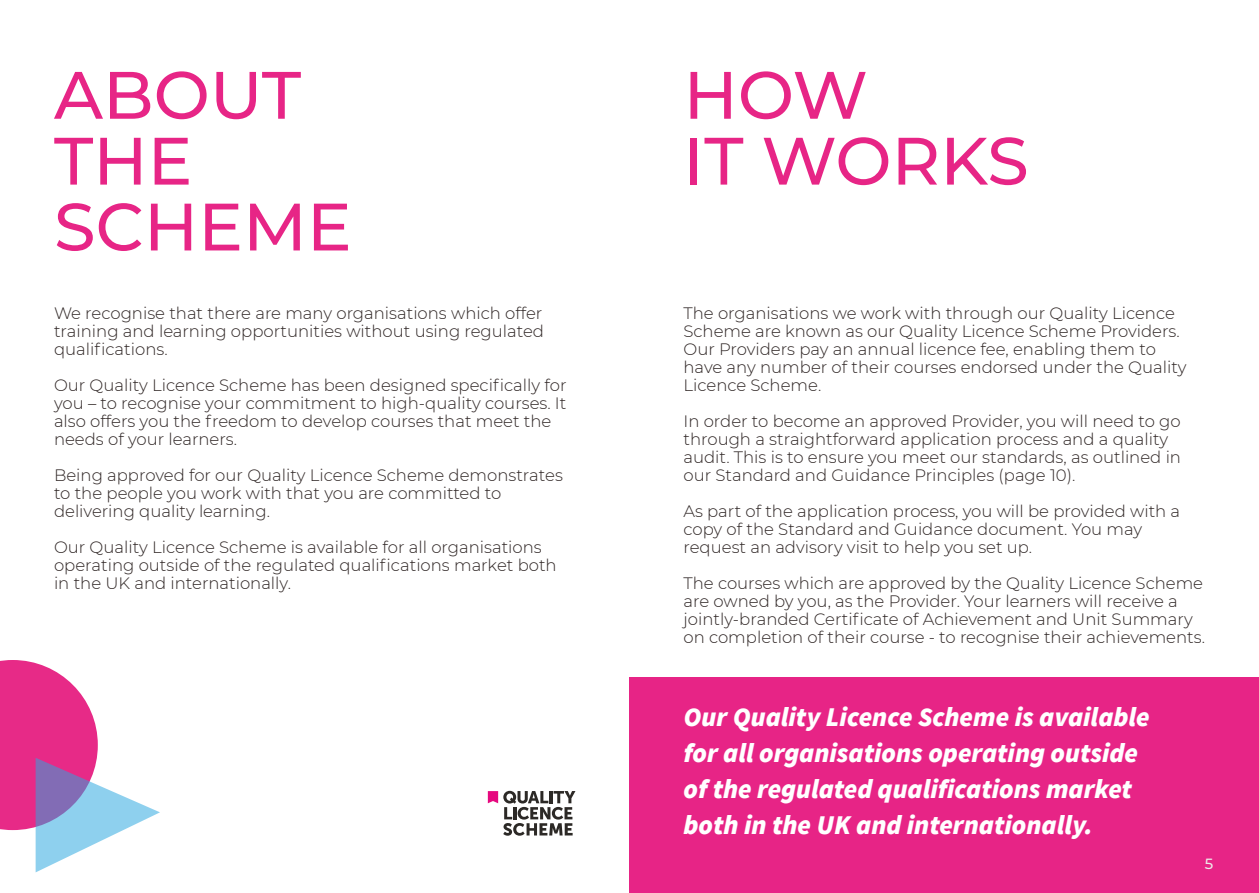
<style>
.page{position:relative;width:1259px;height:893px;background:#fff}
.page>*{position:absolute;margin:0;border:0;box-sizing:border-box;transform-origin:0 0}
.t1{font:500 66.9px/65.8px "Montserrat";color:#e72586}
.t2{font:italic 900 27px/36px "Source Sans Pro";color:#fff}
.t3{font:300 16.5px/18px "Montserrat";color:#2e2524}
.t4{font:500 14.7px "Montserrat";color:#ece9e9}
</style>
<div class="page">
<div style="left:629px;top:677px;width:630px;height:216px;background:#e72486"></div>
<svg style="left:488px;top:791px;width:87px;height:45px"></svg>
<svg style="left:0;top:660px;width:160px;height:212px"></svg>
<h1 class="t1" style="left:54px;top:59px;width:299px">ABOUT<br>THE<br>SCHEME</h1>
<p class="t3" style="left:54px;top:304px;width:491px;text-align:justify">We recognise that there are many organisations which offer training and learning opportunities without using regulated qualifications.</p>
<p class="t3" style="left:54px;top:376px;width:514px">Our Quality Licence Scheme has been designed specifically for you – to recognise your commitment to high-quality courses. It also offers you the freedom to develop courses that meet the needs of your learners.</p>
<p class="t3" style="left:54px;top:466px;width:510px">Being approved for our Quality Licence Scheme demonstrates to the people you work with that you are committed to delivering quality learning.</p>
<p class="t3" style="left:54px;top:538px;width:504px">Our Quality Licence Scheme is available for all organisations operating outside of the regulated qualifications market both in the UK and internationally.</p>
<h1 class="t1" style="left:683px;top:59px;width:347px">HOW<br>IT WORKS</h1>
<p class="t3" style="left:683px;top:304px;width:504px">The organisations we work with through our Quality Licence Scheme are known as our Quality Licence Scheme Providers.<br>Our Providers pay an annual licence fee, enabling them to have any number of their courses endorsed under the Quality Licence Scheme.</p>
<p class="t3" style="left:683px;top:412px;width:499px">In order to become an approved Provider, you will need to go through a straightforward application process and a quality audit. This is to ensure you meet our standards, as outlined in our Standard and Guidance Principles (page 10).</p>
<p class="t3" style="left:683px;top:502px;width:498px">As part of the application process, you will be provided with a copy of the Standard and Guidance document. You may request an advisory visit to help you set up.</p>
<p class="t3" style="left:683px;top:574px;width:523px">The courses which are approved by the Quality Licence Scheme are owned by you, as the Provider. Your learners will receive a jointly-branded Certificate of Achievement and Unit Summary on completion of their course - to recognise their achievements.</p>
<h2 class="t2" style="left:683px;top:698px;width:468px">Our Quality Licence Scheme is available for all organisations operating outside of the regulated qualifications market both in the UK and internationally.</h2>
<p class="t4" style="left:1205px;top:853px;width:10px">5</p>
</div>
